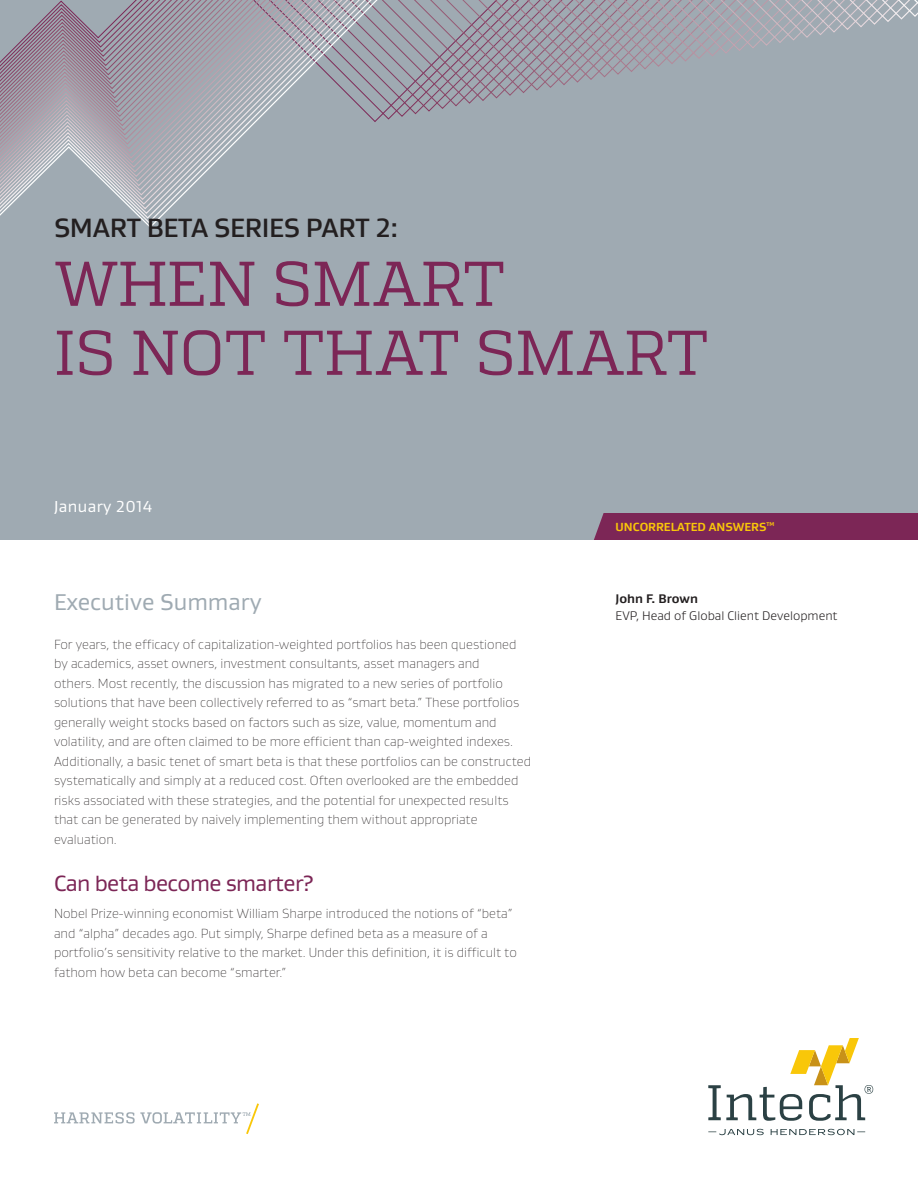
<style>
.page{position:relative;width:918px;height:1188px;background:#fff}
.page>*{position:absolute;margin:0;border:0;box-sizing:border-box;transform-origin:0 0}
.t1{font:63px/69px "Quadon";letter-spacing:-.01em;color:#7c2656}
.t2{font:500 27px "Gustan";letter-spacing:-.01em;color:#231f20}
.t3{font:23.25px "Gustan";color:#9faab2}
.t4{font:22.5px "Gustan";letter-spacing:-.025em;color:#7c2656}
.t5{font:16.2px "Gustan";letter-spacing:.025em;color:#fff}
.t6{font:100 13.5px/19.5px "Gustan";color:#231f20}
.t7{font:300 12.75px "Gustan";color:#231f20}
.t8{font:700 12.75px "Gustan";color:#231f20}
.t9{font:700 12px "Gustan";color:#f9c709}
</style>
<div class="page">
<div style="left:0;top:0;width:918px;height:540px;background:#9faab2"></div>
<div style="left:594px;top:513px;width:324px;height:27px;background:#7c2656"></div>
<svg style="left:0;top:0;width:918px;height:228px"></svg>
<svg style="left:54px;top:1103px;width:205px;height:31px"></svg>
<svg style="left:708px;top:1038px;width:165px;height:97px"></svg>
<h2 class="t2" style="left:54px;top:210px;width:346px">SMART BETA SERIES PART 2:</h2>
<h1 class="t1" style="left:54px;top:249px;width:656px">WHEN SMART<br>IS NOT THAT SMART</h1>
<p class="t5" style="left:54px;top:496px;width:100px">January 2014</p>
<h3 class="t3" style="left:54px;top:587px;width:209px">Executive Summary</h3>
<p class="t6" style="left:54px;top:634px;width:479px">For years, the efficacy of capitalization-weighted portfolios has been questioned by academics, asset owners, investment consultants, asset managers and<br>others. Most recently, the discussion has migrated to a new series of portfolio solutions that have been collectively referred to as “smart beta.” These portfolios generally weight stocks based on factors such as size, value, momentum and volatility, and are often claimed to be more efficient than cap-weighted indexes.<br>Additionally, a basic tenet of smart beta is that these portfolios can be constructed systematically and simply at a reduced cost. Often overlooked are the embedded risks associated with these strategies, and the potential for unexpected results that can be generated by naively implementing them without appropriate evaluation.</p>
<h3 class="t4" style="left:54px;top:869px;width:261px">Can beta become smarter?</h3>
<p class="t6" style="left:54px;top:904px;width:464px">Nobel Prize-winning economist William Sharpe introduced the notions of “beta” and “alpha” decades ago. Put simply, Sharpe defined beta as a measure of a portfolio’s sensitivity relative to the market. Under this definition, it is difficult to fathom how beta can become “smarter.”</p>
<p class="t9" style="left:616px;top:519px;width:160px">UNCORRELATED ANSWERS<sup>TM</sup></p>
<p class="t8" style="left:616px;top:590px;width:84px">John F. Brown</p>
<p class="t7" style="left:616px;top:607px;width:224px">EVP, Head of Global Client Development</p>
</div>
